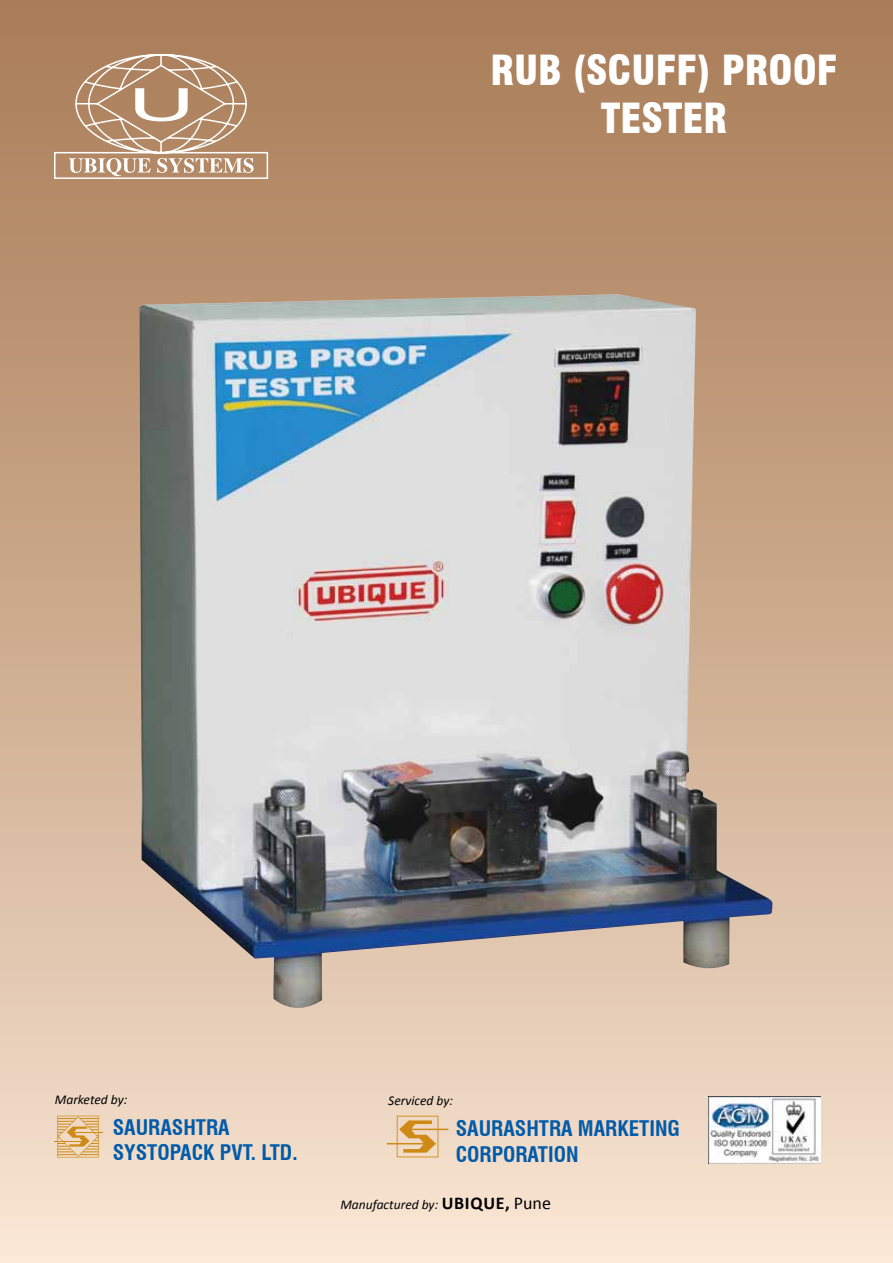
<style>
.page{position:relative;width:893px;height:1263px;background:#fff}
.page>*{position:absolute;margin:0;border:0;box-sizing:border-box;transform-origin:0 0}
.t1{font:900 condensed 40.5px/48.6px "Swiss 721 BT";color:#fff;text-align:center}
.t2{font:700 condensed 21px/25.3px "Swiss 721 BT";color:#005baa}
.t3{font:italic 13.5px "Calibri";color:#000}
.s1{font-weight:700;font-style:normal;font-size:18px}
.s2{font-style:normal;font-size:18px}
</style>
<div class="page">
<div style="left:0;top:0;width:893px;height:1263px;background:linear-gradient(to bottom,#a77953,#f7e3d0)"></div>
<img style="left:709px;top:1096px;width:112px;height:67px">
<svg style="left:54px;top:1116px;width:48px;height:41px;background:#e4bf8b"></svg>
<svg style="left:387px;top:1116px;width:61px;height:41px;background:#e5c292"></svg>
<svg style="left:53px;top:53px;width:216px;height:127px;background:#bd9a7e"></svg>
<img style="left:140px;top:294px;width:633px;height:715px">
<h1 class="t1" style="left:490px;top:46px;width:349px">RUB (SCUFF) PROOF<br>TESTER</h1>
<p class="t3" style="left:55px;top:1090px;width:74px">Marketed by:</p>
<p class="t3" style="left:388px;top:1091px;width:66px">Serviced by:</p>
<p class="t2" style="left:113px;top:1115px;width:186px">SAURASHTRA<br>SYSTOPACK PVT. LTD.</p>
<p class="t2" style="left:456px;top:1116px;width:226px">SAURASHTRA MARKETING<br>CORPORAT</p>
<p class="t2" style="left:548px;top:1141px;width:32px">ION</p>
<p class="t3" style="left:340px;top:1195px;width:212px">Manufactured by: <span class="s1">Ubiqu e,</span> <span class="s2">Pune</span></p>
</div>
